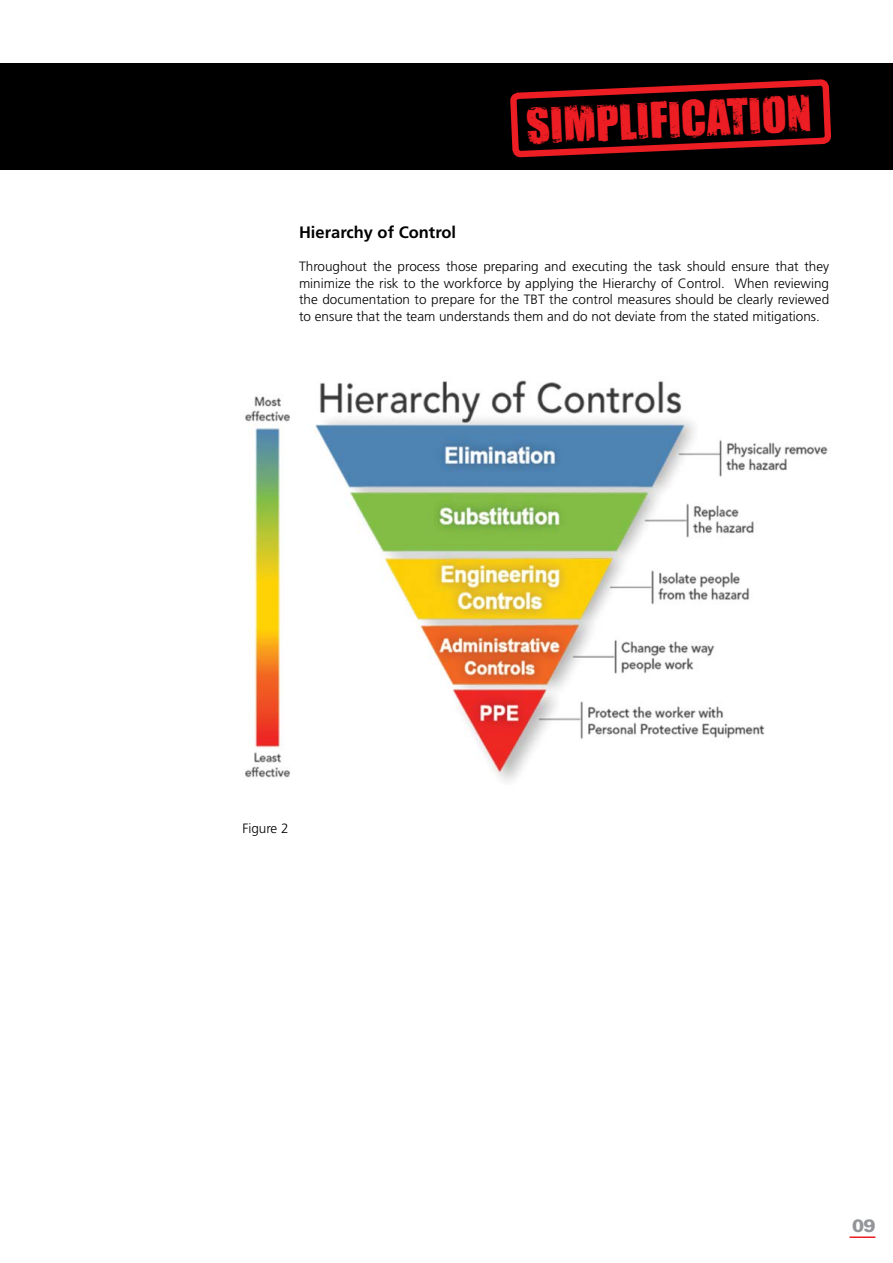
<style>
.page{position:relative;width:893px;height:1263px;background:#fff}
.page>*{position:absolute;margin:0;border:0;box-sizing:border-box;transform-origin:0 0}
.t1{font:45.9px "TADGRUNGECAPS";color:#ed1d24}
.t2{font:900 18px "Univers";color:#939598}
.t3{font:700 16.5px "Frutiger";color:#000}
.t4{font:300 13.5px/16.5px "Frutiger";color:#000;text-align:justify}
</style>
<div class="page">
<div style="left:0;top:64px;width:893px;height:106px;background:#000"></div>
<hr style="left:849px;top:1236px;width:26px;height:2px;background:#ed1d24">
<svg style="left:510px;top:81px;width:322px;height:77px"></svg>
<img style="left:245px;top:380px;width:583px;height:402px">
<h1 class="t1" style="left:525px;top:106px;width:287px;rotate:-3deg">SIMPLIFICATION</h1>
<p class="t3" style="left:299px;top:223px;width:159px">Hierarchy of Control</p>
<p class="t4" style="left:299px;top:258px;width:532px">Throughout the process those preparing and executing the task should ensure that they minimize the risk to the workforce by applying the Hierarchy of Control. When reviewing the documentation to prepare for the TBT the control measures should be clearly reviewed to ensure that the team understands them and do not deviate from the stated mitigations.</p>
<p class="t4" style="left:242px;top:821px;width:48px">Figure 2</p>
<h2 class="t2" style="left:852px;top:1214px;width:25px">09</h2>
</div>
